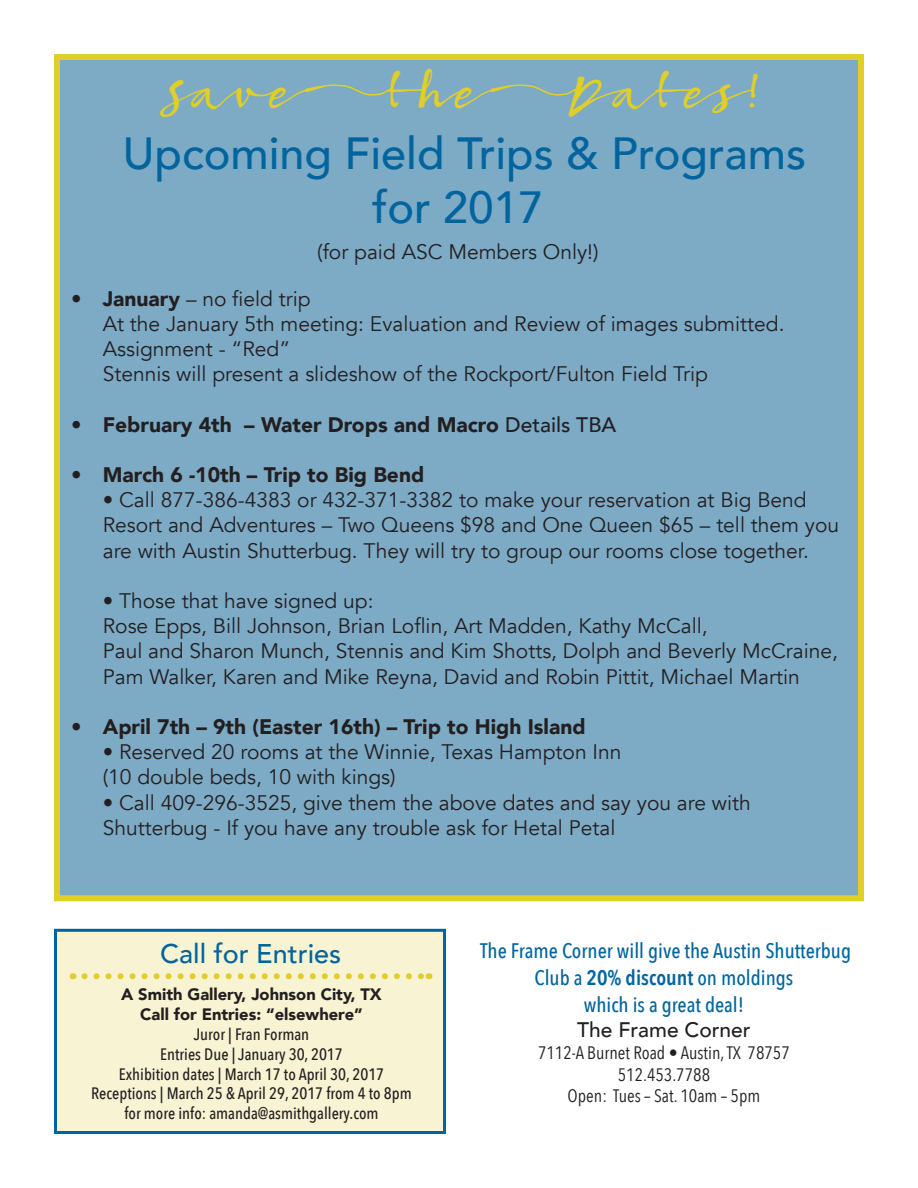
<style>
.page{position:relative;width:918px;height:1188px;background:#fff}
.page>*{position:absolute;margin:0;border:0;box-sizing:border-box;transform-origin:0 0}
.t1{font:500 45px "Avenir";color:#00659f}
.t2{font:45px "Bambusa Pro Regular";color:#e1cf27}
.t3{font:500 27px "Avenir";color:#00659f}
.t4{font:21px "Avenir";color:#231f20}
.t5{font:900 21px "Avenir";color:#231f20}
.t6{font:500 21px/27px "Avenir Next Condensed";color:#00659f;text-align:center}
.t7{font:500 21px "Avenir";color:#231f20}
.t8{font:18px "Avenir Next Condensed";color:#231f20}
.t9{font:500 16.5px "Avenir Next Condensed";color:#231f20}
.t10{font:900 16.5px "Avenir";color:#231f20}
.s1{font-weight:900}
.s2{font-weight:400}
.s3{font-weight:500}
.s4{font-weight:600}
</style>
<div class="page">
<div style="left:54px;top:54px;width:810px;height:847px;background:#7daac5;border:6px solid #e1cf27"></div>
<div style="left:54px;top:929px;width:392px;height:205px;background:#f7f3d3;border:3px solid #00659f"></div>
<svg style="left:84px;top:973px;width:339px;height:6px"></svg>
<p class="t2" style="left:153px;top:65px;width:137px">Save</p>
<p class="t2" style="left:373px;top:65px;width:102px">the</p>
<p class="t2" style="left:559px;top:65px;width:206px">Dates!</p>
<p class="t1" style="left:123px;top:114px;width:685px">Upcoming Field Trips &amp; Programs</p>
<p class="t1" style="left:372px;top:168px;width:172px">for 2017</p>
<p class="t4" style="left:317px;top:239px;width:283px">(for paid ASC Members Only!)</p>
<p class="t4" style="left:71px;top:286px;width:241px">• <span class="s1">January</span> – no field trip</p>
<p class="t4" style="left:103px;top:311px;width:683px">At the January 5th meeting: Evaluation and Review of images submitted.</p>
<p class="t4" style="left:103px;top:336px;width:189px">Assignment - “Red”</p>
<p class="t4" style="left:103px;top:361px;width:607px">Stennis will present a slideshow of the Rockport/Fulton Field Trip</p>
<p class="t5" style="left:71px;top:406px;width:547px"><span class="s2">•</span> February 4th – Water Drops and Macro <span class="s3">Details TBA</span></p>
<p class="t5" style="left:71px;top:457px;width:355px"><span class="s2">•</span> March 6 -10th – Trip to Big Bend</p>
<p class="t4" style="left:103px;top:487px;width:706px">• Call 877-386-4383 or 432-371-3382 to make your reservation at Big Bend</p>
<p class="t4" style="left:103px;top:513px;width:738px">Resort and Adventures – Two Queens $98 and One Queen $65 – tell them you</p>
<p class="t4" style="left:103px;top:538px;width:708px">are with Austin Shutterbug. They will try to group our rooms close together.</p>
<p class="t4" style="left:103px;top:588px;width:272px">• Those that have signed up:</p>
<p class="t4" style="left:103px;top:613px;width:606px">Rose Epps, Bill Johnson, Brian Loflin, Art Madden, Kathy McCall,</p>
<p class="t4" style="left:103px;top:639px;width:737px">Paul and Sharon Munch, Stennis and Kim Shotts, Dolph and Beverly McCraine,</p>
<p class="t4" style="left:103px;top:664px;width:698px">Pam Walker, Karen and Mike Reyna, David and Robin Pittit, Michael Martin</p>
<p class="t5" style="left:71px;top:709px;width:516px"><span class="s2">•</span> April 7th – 9th (Easter 16th) – Trip to High Island</p>
<p class="t4" style="left:103px;top:739px;width:520px">• Reserved 20 rooms at the Winnie, Texas Hampton Inn</p>
<p class="t4" style="left:103px;top:765px;width:294px">(10 double beds, 10 with kings)</p>
<p class="t4" style="left:103px;top:790px;width:650px">• Call 409-296-3525, give them the above dates and say you are with</p>
<p class="t4" style="left:103px;top:815px;width:514px">Shutterbug - If you have any trouble ask for Hetal Petal</p>
<p class="t3" style="left:160px;top:930px;width:182px">Call for Entries</p>
<p class="t6" style="left:480px;top:937px;width:373px">The Frame Corner will give the Austin Shutterbug<br>Club a <span class="s4">20% discount</span> on moldings</p>
<p class="t6" style="left:584px;top:991px;width:162px">which is a great deal!</p>
<p class="t7" style="left:577px;top:1012px;width:175px">The Frame Corner</p>
<p class="t8" style="left:538px;top:1037px;width:253px">7112-A Burnet Road • Austin, TX 78757</p>
<p class="t8" style="left:618px;top:1059px;width:94px">512.453.7788</p>
<p class="t8" style="left:568px;top:1081px;width:194px">Open: Tues – Sat. 10am – 5pm</p>
<p class="t10" style="left:121px;top:981px;width:262px">A Smith Gallery, Johnson City, TX</p>
<p class="t10" style="left:140px;top:1000px;width:224px">Call for Entries: “elsewhere”</p>
<p class="t9" style="left:194px;top:1024px;width:117px">Juror | Fran Forman</p>
<p class="t9" style="left:160px;top:1044px;width:184px">Entries Due | January 30, 2017</p>
<p class="t9" style="left:119px;top:1064px;width:267px">Exhibition dates | March 17 to April 30, 2017</p>
<p class="t9" style="left:91px;top:1084px;width:322px">Receptions | March 25 &amp; April 29, 2017 from 4 to 8pm</p>
<p class="t9" style="left:124px;top:1103px;width:256px">for more info: amanda@asmithgallery.com</p>
</div>
